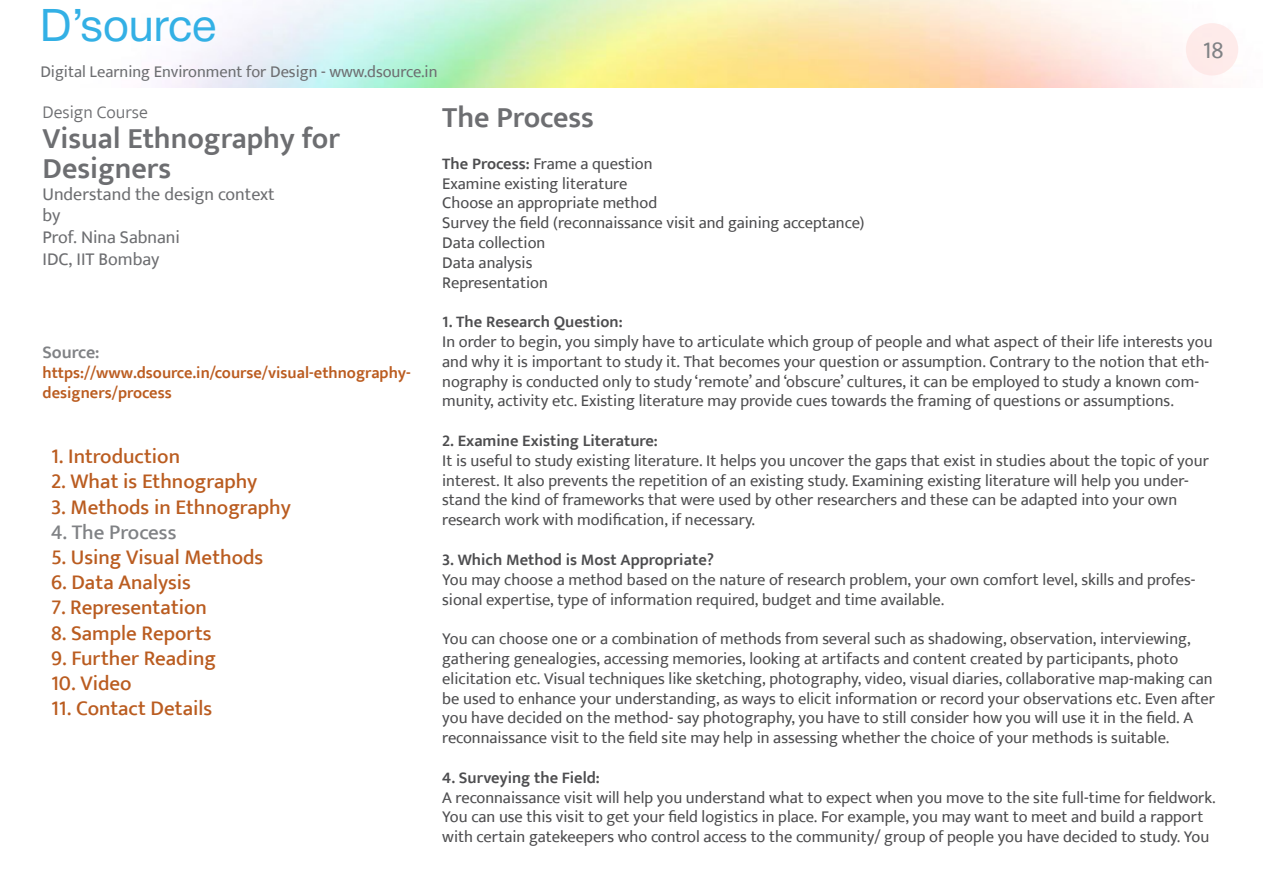
<style>
.page{position:relative;width:1263px;height:893px;background:#fff}
.page>*{position:absolute;margin:0;border:0;box-sizing:border-box;transform-origin:0 0}
.t1{font:45px "Helvetica Neue";color:#33b0e5}
.t2{font:600 30px/30px "Ek Mukta";color:#6d6e71}
.t3{font:24px "Ek Mukta";color:#808285}
.t4{font:500 21px "Ek Mukta";color:#ba5c20}
.t5{font:500 21px "Ek Mukta";color:#808285}
.t6{font:18px/21.6px "Ek Mukta";color:#6d6e71}
.t7{font:300 18px "Ek Mukta";color:#6d6e71}
.t8{font:600 18px "Ek Mukta";color:#808285}
.t9{font:16.5px/19.8px "Ek Mukta";color:#4d4d4f}
.t10{font:600 16.5px "Ek Mukta";color:#4d4d4f}
.t11{font:600 16.5px/19.8px "Ek Mukta";color:#bb5c20}
.t12{font:16.5px "Ek Mukta";color:#6d6e71}
.s1{font-weight:600}
</style>
<div class="page">
<div style="left:1186px;top:23px;width:52px;height:52px;background:#feeaea;border-radius:50%"></div>
<h1 class="t1" style="left:40px;top:-7px;width:178px">D’source</h1>
<p class="t12" style="left:40px;top:62px;width:399px">Digital Learning Environment for Design - www.dsource.in</p>
<h3 class="t3" style="left:1203px;top:35px;width:22px">18</h3>
<p class="t7" style="left:43px;top:101px;width:107px">Design Course</p>
<h2 class="t2" style="left:43px;top:123px;width:299px">Visual Ethnography for<br>Designers</h2>
<p class="t6" style="left:43px;top:183px;width:234px">Understand the design context by<br>Prof. Nina Sabnani<br>IDC, IIT Bombay</p>
<p class="t8" style="left:43px;top:342px;width:59px">Source:</p>
<p class="t11" style="left:43px;top:363px;width:370px">https://www.dsource.in/course/visual-ethnography&shy;designers/process</p>
<p class="t4" style="left:51px;top:444px;width:131px">1. Introduction</p>
<p class="t4" style="left:51px;top:469px;width:208px">2. What is Ethnography</p>
<p class="t4" style="left:51px;top:494px;width:241px">3. Methods in Ethnography</p>
<p class="t5" style="left:51px;top:519px;width:127px">4. The Process</p>
<p class="t4" style="left:51px;top:544px;width:214px">5. Using Visual Methods</p>
<p class="t4" style="left:51px;top:570px;width:141px">6. Data Analysis</p>
<p class="t4" style="left:51px;top:595px;width:157px">7. Representation</p>
<p class="t4" style="left:51px;top:620px;width:162px">8. Sample Reports</p>
<p class="t4" style="left:51px;top:645px;width:166px">9. Further Reading</p>
<p class="t4" style="left:51px;top:670px;width:82px">10. Video</p>
<p class="t4" style="left:51px;top:696px;width:163px">11. Contact Details</p>
<h2 class="t2" style="left:442px;top:102px;width:153px">The Process</h2>
<p class="t9" style="left:442px;top:153px;width:424px"><span class="s1">The Process:</span> Frame a question<br>Examine existing literature<br>Choose an appropriate method<br>Survey the field (reconnaissance visit and gaining acceptance)<br>Data collection<br>Data analysis<br>Representation</p>
<p class="t10" style="left:442px;top:312px;width:182px">1. The Research Question:</p>
<p class="t9" style="left:442px;top:331px;width:772px">In order to begin, you simply have to articulate which group of people and what aspect of their life interests you and why it is important to study it. That becomes your question or assumption. Contrary to the notion that eth&shy;nography is conducted only to study ‘remote’ and ‘obscure’ cultures, it can be employed to study a known com&shy;munity, activity etc. Existing literature may provide cues towards the framing of questions or assumptions.</p>
<p class="t10" style="left:442px;top:431px;width:217px">2. Examine Existing Literature:</p>
<p class="t9" style="left:442px;top:450px;width:768px">It is useful to study existing literature. It helps you uncover the gaps that exist in studies about the topic of your interest. It also prevents the repetition of an existing study. Examining existing literature will help you under&shy;stand the kind of frameworks that were used by other researchers and these can be adapted into your own research work with modification, if necessary.</p>
<p class="t10" style="left:442px;top:549px;width:273px">3. Which Method is Most Appropriate?</p>
<p class="t9" style="left:442px;top:569px;width:755px">You may choose a method based on the nature of research problem, your own comfort level, skills and profes&shy;sional expertise, type of information required, budget and time available.</p>
<p class="t9" style="left:442px;top:628px;width:774px">You can choose one or a combination of methods from several such as shadowing, observation, interviewing, gathering genealogies, accessing memories, looking at artifacts and content created by participants, photo elicitation etc. Visual techniques like sketching, photography, video, visual diaries, collaborative map-making can be used to enhance your understanding, as ways to elicit information or record your observations etc. Even after you have decided on the method- say photography, you have to still consider how you will use it in the field. A reconnaissance visit to the field site may help in assessing whether the choice of your methods is suitable.</p>
<p class="t10" style="left:442px;top:767px;width:159px">4. Surveying the Field:</p>
<p class="t9" style="left:442px;top:787px;width:775px">A reconnaissance visit will help you understand what to expect when you move to the site full-time for fieldwork.<br>You can use this visit to get your field logistics in place. For example, you may want to meet and build a rapport with certain gatekeepers who control access to the community/ group of people you have decided to study. You</p>
</div>
